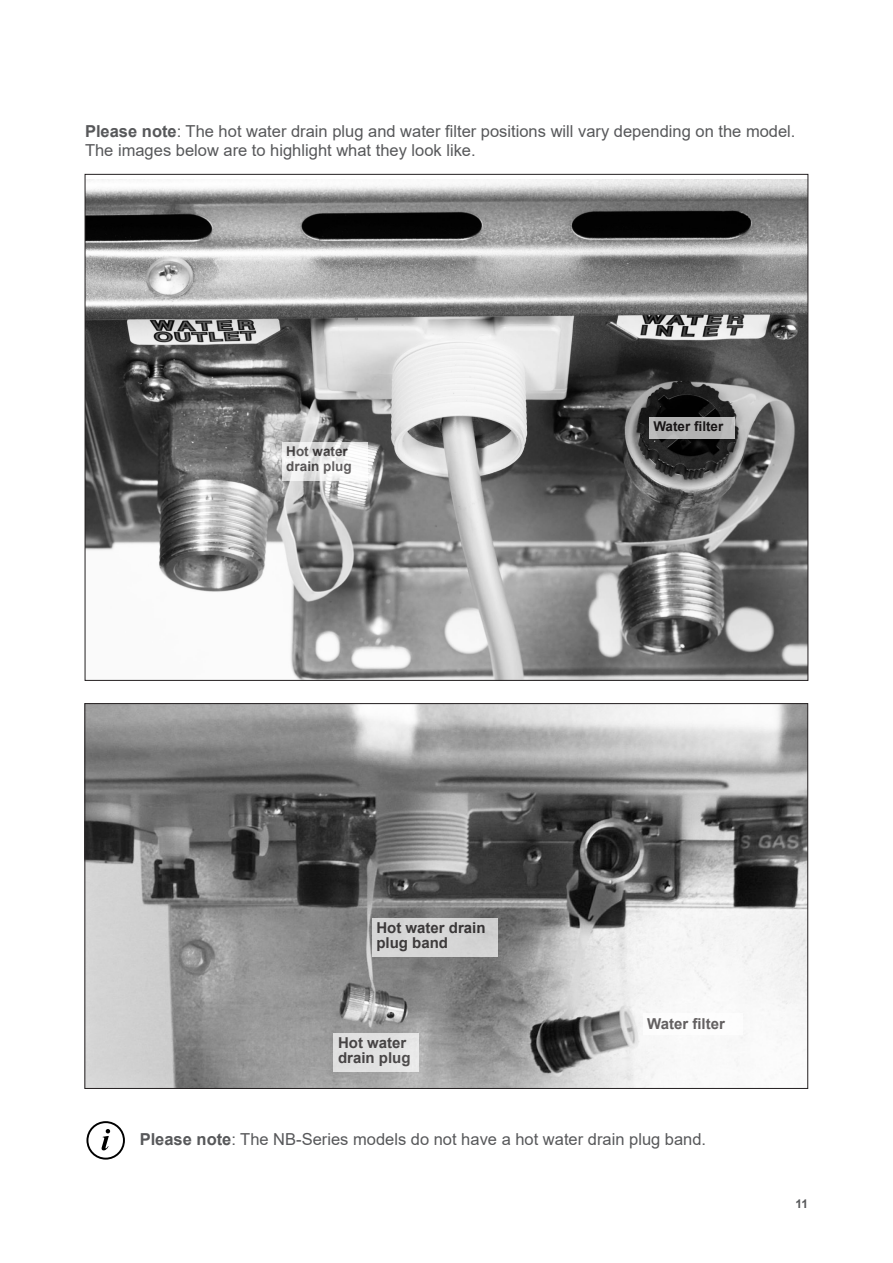
<style>
.page{position:relative;width:893px;height:1263px;background:#fff}
.page>*{position:absolute;margin:0;border:0;box-sizing:border-box;transform-origin:0 0}
.t1{font:16.5px/19.5px "Arial";color:#57585a}
.t2{font:700 15px/15px "Arial";color:#231f20}
.t3{font:700 13.5px/15px "Arial";color:#231f20}
.t4{font:700 12px "Arial";color:#57585a}
.s1{font-weight:700}
</style>
<div class="page">
<img style="left:87px;top:179px;width:719px;height:500px">
<img style="left:87px;top:705px;width:719px;height:382px">
<svg style="left:282px;top:442px;width:85px;height:39px"></svg>
<div style="left:649px;top:417px;width:85px;height:21px;background:#b2b2b2"></div>
<div style="left:334px;top:1033px;width:85px;height:38px;background:#e1e1e1"></div>
<div style="left:643px;top:1013px;width:99px;height:22px;background:#fff"></div>
<svg style="left:86px;top:1121px;width:39px;height:38px"></svg>
<div style="left:372px;top:918px;width:125px;height:38px;background:#d5d5d5"></div>
<p class="t1" style="left:85px;top:121px;width:712px"><span class="s1">Please note</span>: The hot water drain plug and water filter positions will vary depending on the model.<br>The images below are to highlight what they look like.</p>
<p class="t3" style="left:286px;top:444px;width:67px">Hot water drain plug</p>
<p class="t3" style="left:653px;top:419px;width:72px">Water filter</p>
<p class="t2" style="left:376px;top:920px;width:111px">Hot water drain plug band</p>
<p class="t2" style="left:338px;top:1036px;width:74px">Hot water drain plug</p>
<p class="t2" style="left:647px;top:1016px;width:79px">Water filter</p>
<p class="t1" style="left:140px;top:1129px;width:568px"><span class="s1">Please note</span>: The NB-Series models do not have a hot water drain plug band.</p>
<p class="t4" style="left:795px;top:1195px;width:14px">11</p>
</div>
